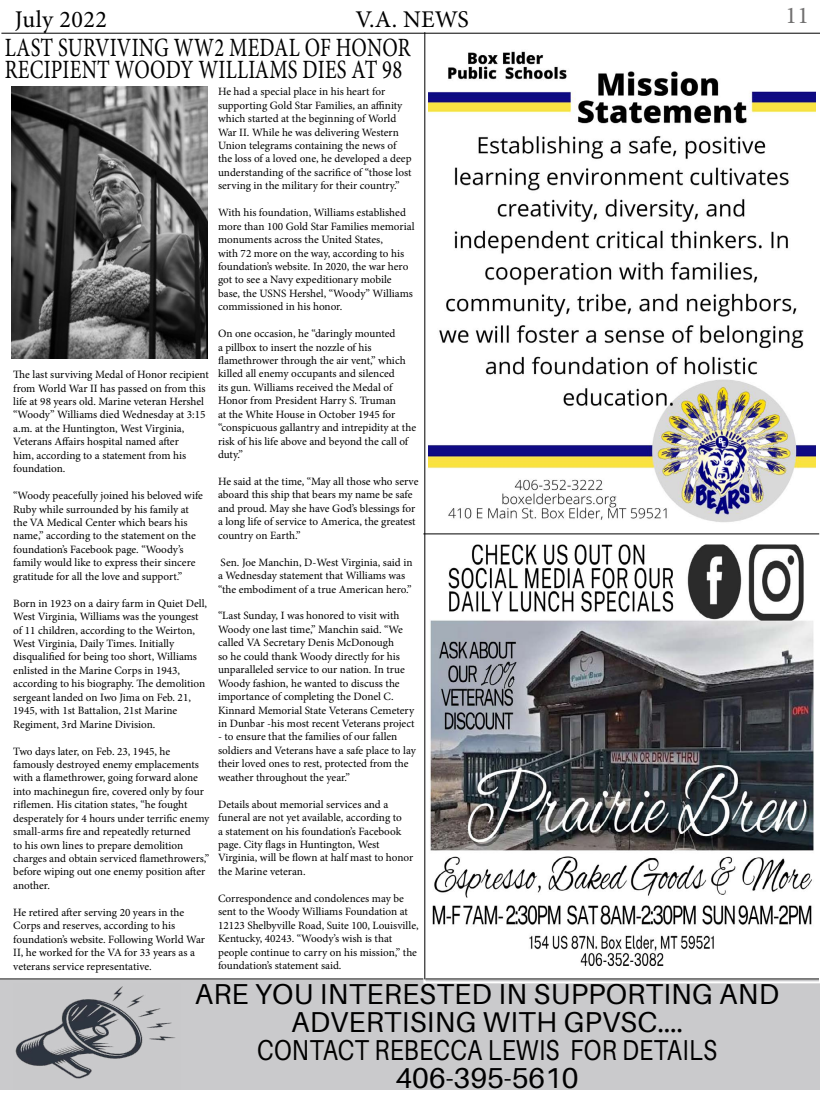
<style>
.page{position:relative;width:820px;height:1093px;background:#fff}
.page>*{position:absolute;margin:0;border:0;box-sizing:border-box;transform-origin:0 0}
.t1{font:28.8px/28px "Aileron";letter-spacing:.01em;color:#000;text-align:center}
.t2{font:26.4px/21.6px "Minion Pro";letter-spacing:.01em;color:#000;scale:.78 1}
.t3{font:24px "Minion Pro";letter-spacing:.015em;color:#000}
.t4{font:24px "Minion Pro";color:#706f6f}
.t5{font:11.2px/13.4px "Minion Pro";color:#000}
</style>
<div class="page">
<img style="left:428px;top:51px;width:387px;height:471px">
<hr style="left:1px;top:33px;width:818px;height:1px;background:#000">
<hr style="left:0;top:978px;width:819px;height:1px;background:#000">
<img style="left:11px;top:87px;width:196px;height:271px">
<div style="left:0;top:980px;width:819px;height:110px;background:#cacacc"></div>
<img style="left:15px;top:986px;width:161px;height:93px">
<svg style="left:423px;top:542px;width:396px;height:441px"></svg>
<hr style="left:423px;top:533px;width:395px;height:1px;background:#000">
<hr style="left:424px;top:32px;width:1px;height:947px;background:#000">
<h3 class="t3" style="left:15px;top:3px;width:94px">July 2022</h3>
<h3 class="t3" style="left:355px;top:3px;width:115px">V.A. NEWS</h3>
<h3 class="t4" style="left:785px;top:-1px;width:25px">11</h3>
<h2 class="t2" style="left:5px;top:37px;width:521px">LAST SURVIVING WW2 MEDAL OF HONOR<br>RECIPIENT WOODY WILLIAMS DIES AT 98</h2>
<p class="t5" style="left:13px;top:368px;width:197px">The last surviving Medal of Honor recipient from World War II has passed on from this life at 98 years old. Marine veteran Hershel “Woody” Williams died Wednesday at 3:15 a.m. at the Huntington, West Virginia, Veterans Affairs hospital named after<br>him, according to a statement from his foundation.</p>
<p class="t5" style="left:13px;top:489px;width:191px">“Woody peacefully joined his beloved wife Ruby while surrounded by his family at the VA Medical Center which bears his name,” according to the statement on the foundation’s Facebook page. “Woody’s family would like to express their sincere gratitude for all the love and support.”</p>
<p class="t5" style="left:13px;top:596px;width:195px">Born in 1923 on a dairy farm in Quiet Dell, West Virginia, Williams was the youngest of 11 children, according to the Weirton, West Virginia, Daily Times. Initially disqualified for being too short, Williams enlisted in the Marine Corps in 1943, according to his biography. The demolition sergeant landed on Iwo Jima on Feb. 21, 1945, with 1st Battalion, 21st Marine Regiment, 3rd Marine Division.</p>
<p class="t5" style="left:13px;top:744px;width:197px">Two days later, on Feb. 23, 1945, he famously destroyed enemy emplacements with a flamethrower, going forward alone into machinegun fire, covered only by four riflemen. His citation states, “he fought desperately for 4 hours under terrific enemy small-arms fire and repeatedly returned<br>to his own lines to prepare demolition charges and obtain serviced flamethrowers,” before wiping out one enemy position after another.</p>
<p class="t5" style="left:13px;top:905px;width:193px">He retired after serving 20 years in the Corps and reserves, according to his foundation’s website. Following World War II, he worked for the VA for 33 years as a veterans service representative.</p>
<p class="t5" style="left:218px;top:85px;width:195px">He had a special place in his heart for supporting Gold Star Families, an affinity which started at the beginning of World War II. While he was delivering Western Union telegrams containing the news of the loss of a loved one, he developed a deep understanding of the sacrifice of “those lost serving in the military for their country.”</p>
<p class="t5" style="left:218px;top:206px;width:198px">With his foundation, Williams established more than 100 Gold Star Families memorial monuments across the United States,<br>with 72 more on the way, according to his foundation’s website. In 2020, the war hero got to see a Navy expeditionary mobile base, the USNS Hershel, “Woody” Williams commissioned in his honor.</p>
<p class="t5" style="left:218px;top:327px;width:199px">On one occasion, he “daringly mounted<br>a pillbox to insert the nozzle of his flamethrower through the air vent,” which killed all enemy occupants and silenced<br>its gun. Williams received the Medal of Honor from President Harry S. Truman<br>at the White House in October 1945 for “conspicuous gallantry and intrepidity at the risk of his life above and beyond the call of duty.”</p>
<p class="t5" style="left:218px;top:475px;width:202px">He said at the time, “May all those who serve aboard this ship that bears my name be safe and proud. May she have God’s blessings for a long life of service to America, the greatest country on Earth.”</p>
<p class="t5" style="left:218px;top:555px;width:196px">Sen. Joe Manchin, D-West Virginia, said in a Wednesday statement that Williams was “the embodiment of a true American hero.”</p>
<p class="t5" style="left:218px;top:609px;width:198px">“Last Sunday, I was honored to visit with Woody one last time,” Manchin said. “We called VA Secretary Denis McDonough<br>so he could thank Woody directly for his unparalleled service to our nation. In true Woody fashion, he wanted to discuss the importance of completing the Donel C.<br>Kinnard Memorial State Veterans Cemetery in Dunbar -his most recent Veterans project</p>
<p class="t5" style="left:218px;top:730px;width:199px">- to ensure that the families of our fallen soldiers and Veterans have a safe place to lay their loved ones to rest, protected from the weather throughout the year.”</p>
<p class="t5" style="left:218px;top:797px;width:197px">Details about memorial services and a funeral are not yet available, according to<br>a statement on his foundation’s Facebook page. City flags in Huntington, West Virginia, will be flown at half mast to honor the Marine veteran.</p>
<p class="t5" style="left:218px;top:891px;width:202px">Correspondence and condolences may be sent to the Woody Williams Foundation at 12123 Shelbyville Road, Suite 100, Louisville, Kentucky, 40243. “Woody’s wish is that people continue to carry on his mission,” the foundation’s statement said.</p>
<h1 class="t1" style="left:195px;top:980px;width:585px">ARE YOU INTERESTED IN SUPPORTING AND<br>ADVERTISING WITH GPVSC....<br>CONTACT REBECCA LEWIS FOR DETAILS<br>406-395-5610</h1>
</div>
